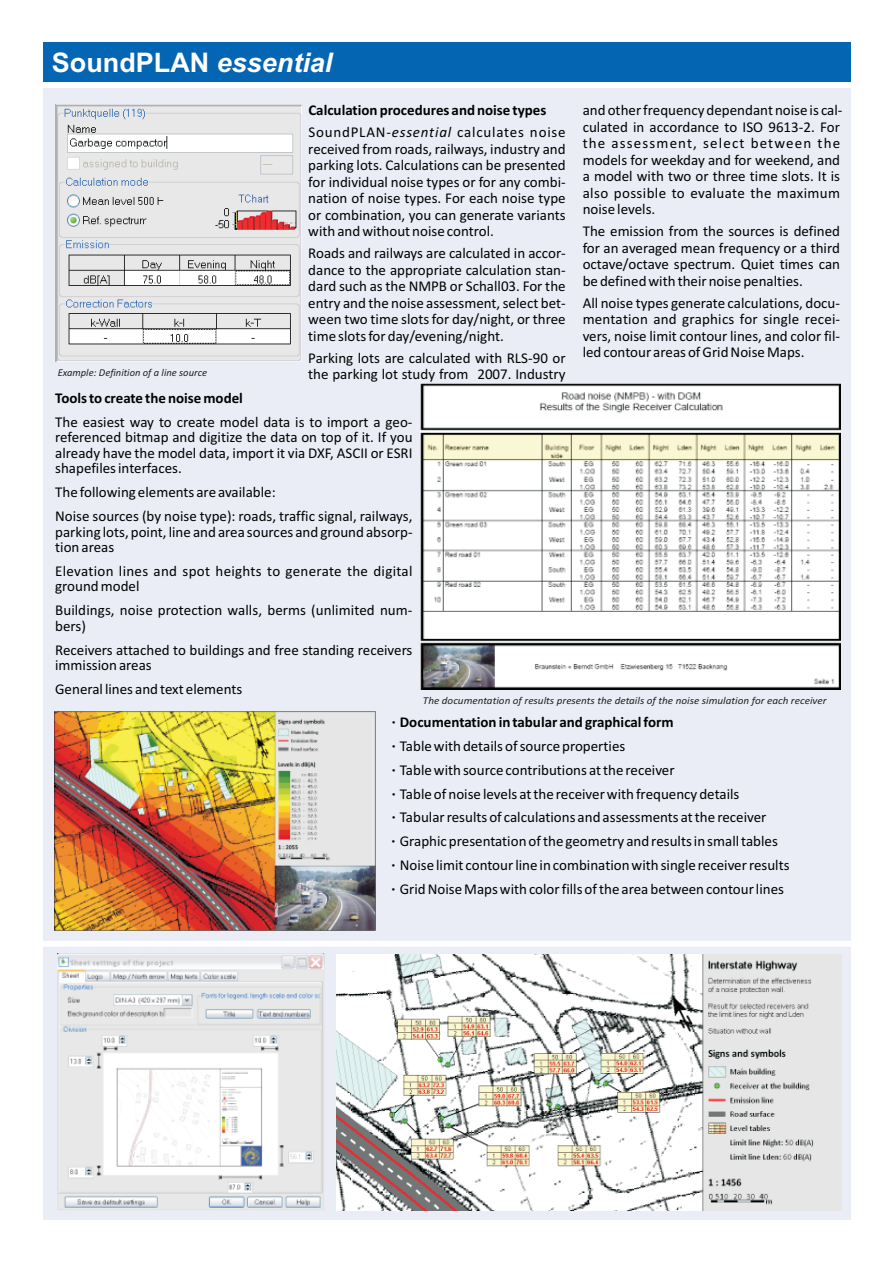
<style>
.page{position:relative;width:893px;height:1263px;background:#fff}
.page>*{position:absolute;margin:0;border:0;box-sizing:border-box;transform-origin:0 0}
.t1{font:700 27px "Arial";color:#fff}
.t2{font:15px/16.5px "Calibri";color:#010202}
.t3{font:700 15px "Calibri";color:#010202}
.t4{font:15px/15.6px "Calibri";letter-spacing:.02em;color:#010202}
.t5{font:15px "Calibri";letter-spacing:.055em;color:#010202}
.t6{font:15px "Calibri";letter-spacing:.075em;color:#010202}
.t7{font:italic 10.5px "Calibri";color:#231f20;scale:1.06 1}
.t8{font:italic 10.5px "Calibri";color:#231f20}
.s1{font-style:italic}
</style>
<div class="page">
<div style="left:43px;top:43px;width:807px;height:45px;background:#0466b3"></div>
<div style="left:43px;top:85px;width:807px;height:1135px;background:#eaedf6"></div>
<div style="left:27px;top:82px;width:828px;height:6px;background:#fff"></div>
<div style="left:27px;top:941px;width:828px;height:6px;background:#fff"></div>
<img style="left:55px;top:711px;width:320px;height:219px">
<img style="left:58px;top:953px;width:267px;height:258px">
<img style="left:336px;top:955px;width:505px;height:255px">
<img style="left:421px;top:384px;width:419px;height:305px">
<img style="left:56px;top:104px;width:246px;height:257px">
<h1 class="t1" style="left:52px;top:52px;width:282px">SoundPLAN <span class="s1">essential</span></h1>
<p class="t3" style="left:308px;top:104px;width:240px">Calculation procedures and noise types</p>
<p class="t2" style="left:583px;top:103px;width:261px">and other frequency dependant noise is cal&shy;culated in accordance to ISO 9613-2. For</p>
<p class="t5" style="left:308px;top:126px;width:259px">SoundPLAN-<span class="s1">essential</span> calculates noise</p>
<p class="t6" style="left:583px;top:137px;width:259px">the assessment, select between the</p>
<p class="t2" style="left:308px;top:142px;width:259px">received from roads, railways, industry and</p>
<p class="t2" style="left:583px;top:153px;width:259px">models for weekday and for weekend, and</p>
<p class="t2" style="left:308px;top:158px;width:259px">parking lots. Calculations can be presented</p>
<p class="t2" style="left:583px;top:169px;width:259px">a model with two or three time slots. It is</p>
<p class="t2" style="left:308px;top:175px;width:533px">for individual noise types or for any combi-<br>nation of noise types. For each noise type also possible to evaluate the maximum</p>
<p class="t2" style="left:583px;top:202px;width:74px">noise levels.</p>
<p class="t2" style="left:308px;top:208px;width:259px">or combination, you can generate variants with and without noise control.</p>
<p class="t2" style="left:583px;top:224px;width:259px">The emission from the sources is defined for an averaged mean frequency or a third</p>
<p class="t2" style="left:308px;top:246px;width:259px">Roads and railways are calculated in accor-</p>
<p class="t2" style="left:583px;top:257px;width:259px">octave/octave spectrum. Quiet times can</p>
<p class="t2" style="left:308px;top:263px;width:259px">dance to the appropriate calculation stan-</p>
<p class="t2" style="left:583px;top:274px;width:222px">be defined with their noise penalties.</p>
<p class="t2" style="left:308px;top:279px;width:533px">dard such as the NMPB or Schall03. For the<br>entry and the noise assessment, select bet- All noise types generate calculations, docu&shy;ween two time slots for day/night, or three mentation and graphics for single recei&shy;time slots for day/evening/night.</p>
<p class="t2" style="left:583px;top:329px;width:259px">vers, noise limit contour lines, and color fil&shy;led contour areas of Grid Noise Maps.</p>
<p class="t2" style="left:308px;top:351px;width:259px">Parking lots are calculated with RLS-90 or the parking lot study from 2007. Industry</p>
<p class="t8" style="left:58px;top:368px;width:151px">Example: Definition of a line source</p>
<p class="t3" style="left:55px;top:392px;width:189px">Tools to create the noise model</p>
<p class="t2" style="left:55px;top:415px;width:359px;line-height:15.6px;text-align:justify">The easiest way to create model data is to import a geo&shy;referenced bitmap and digitize the data on top of it. If you already have the model data, import it via DXF, ASCII or ESRI shapefiles interfaces.</p>
<p class="t2" style="left:55px;top:481px;width:359px;line-height:23.9px">The following elements are available:<br>Noise sources (by noise type): roads, traffic signal, railways,</p>
<p class="t2" style="left:55px;top:525px;width:359px;line-height:15.6px">parking lots, point, line and area sources and ground absorp&shy;tion areas</p>
<p class="t4" style="left:55px;top:564px;width:359px">Elevation lines and spot heights to generate the digital ground model</p>
<p class="t2" style="left:55px;top:604px;width:359px;line-height:15.6px">Buildings, noise protection walls, berms (unlimited num&shy;bers)</p>
<p class="t2" style="left:55px;top:643px;width:359px;line-height:15.6px">Receivers attached to buildings and free standing receivers immission areas</p>
<p class="t2" style="left:55px;top:682px;width:189px">General lines and text elements</p>
<p class="t7" style="left:423px;top:696px;width:382px">The documentation of results presents the details of the noise simulation for each receiver</p>
<p class="t3" style="left:400px;top:716px;width:275px">Documentation in tabular and graphical form</p>
<p class="t2" style="left:400px;top:735px;width:391px;line-height:23.9px">Table with details of source properties<br>Table with source contributions at the receiver<br>Table of noise levels at the receiver with frequency details<br>Tabular results of calculations and assessments at the receiver Graphic presentation of the geometry and results in small tables Noise limit contour line in combination with single receiver results Grid Noise Maps with color fills of the area between contour lines</p>
</div>
